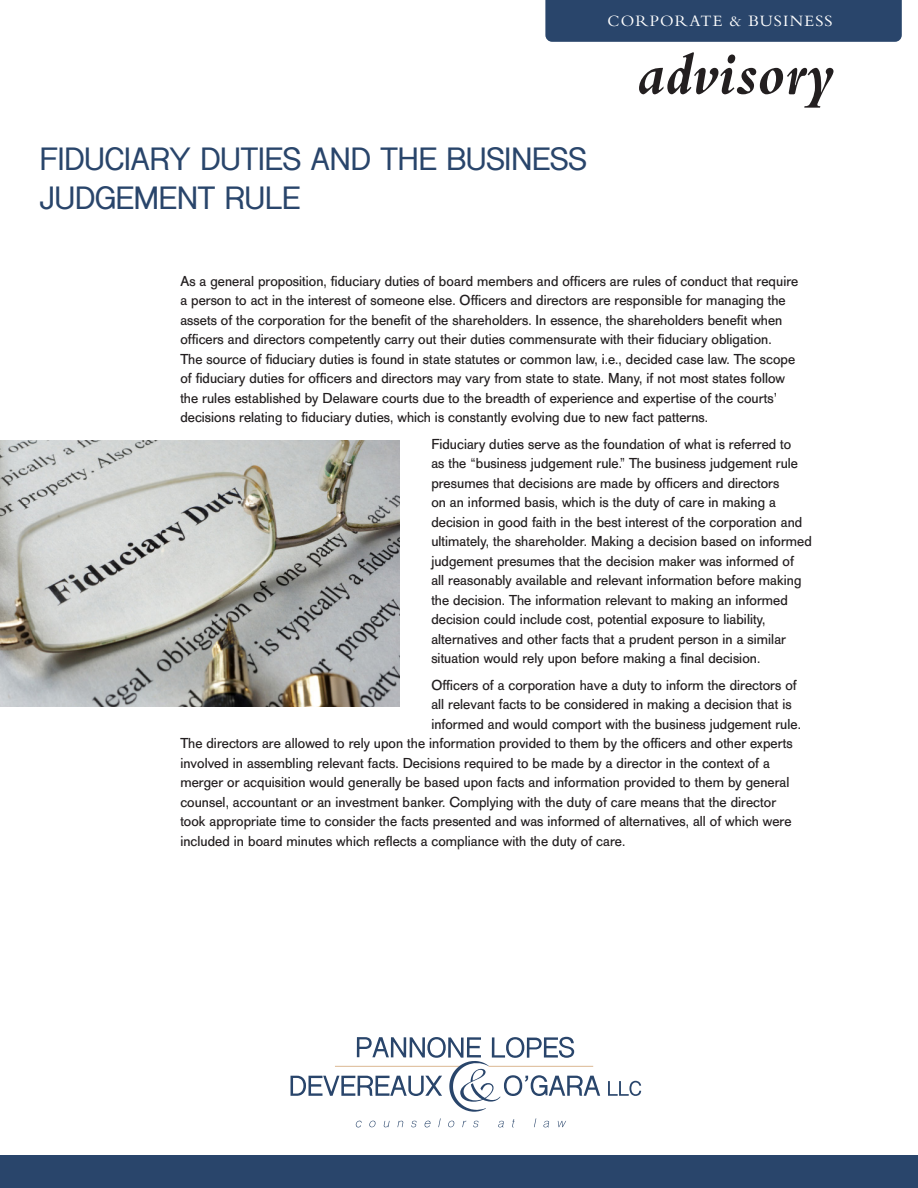
<style>
.page{position:relative;width:918px;height:1188px;background:#fff}
.page>*{position:absolute;margin:0;border:0;box-sizing:border-box;transform-origin:0 0}
.t1{font:italic 700 61.5px "Bembo";color:#231f20}
.t2{font:700 30px/39px "Shree Dev 0714";color:#29456b}
.t3{font:16.5px "Bembo";letter-spacing:.07em;color:#fff}
.t4{font:14.25px/19.5px "AG Old Face";letter-spacing:.005em;color:#231f20}
</style>
<div class="page">
<div style="left:0;top:1156px;width:918px;height:32px;background:#29456b"></div>
<svg style="left:608px;top:1081px;width:33px;height:15px"></svg>
<svg style="left:356px;top:1121px;width:6px;height:6px"></svg>
<svg style="left:369px;top:1121px;width:7px;height:6px"></svg>
<svg style="left:384px;top:1121px;width:6px;height:6px"></svg>
<svg style="left:397px;top:1121px;width:6px;height:6px"></svg>
<svg style="left:411px;top:1121px;width:6px;height:6px"></svg>
<svg style="left:424px;top:1121px;width:7px;height:6px"></svg>
<svg style="left:438px;top:1118px;width:3px;height:9px"></svg>
<svg style="left:448px;top:1121px;width:6px;height:6px"></svg>
<svg style="left:473px;top:1121px;width:6px;height:6px"></svg>
<svg style="left:498px;top:1121px;width:6px;height:6px"></svg>
<svg style="left:512px;top:1119px;width:3px;height:8px"></svg>
<svg style="left:534px;top:1118px;width:2px;height:9px"></svg>
<svg style="left:543px;top:1121px;width:6px;height:6px"></svg>
<svg style="left:558px;top:1121px;width:8px;height:6px"></svg>
<svg style="left:291px;top:1037px;width:309px;height:75px"></svg>
<div style="left:545px;top:0;width:357px;height:42px;background:#29456b"></div>
<img style="left:0;top:441px;width:399px;height:266px">
<p class="t3" style="left:608px;top:11px;width:227px">CORPORATE &amp; BUSINESS</p>
<p class="t2" style="left:40px;top:140px;width:548px">FIDUCIARY DUTIES AND THE BUSINESS<br>JUDGEMENT RULE</p>
<p class="t1" style="left:637px;top:41px;width:199px">advisory</p>
<p class="t4" style="left:180px;top:271px;width:619px">As a general proposition, fiduciary duties of board members and officers are rules of conduct that require a person to act in the interest of someone else. Officers and directors are responsible for managing the assets of the corporation for the benefit of the shareholders. In essence, the shareholders benefit when officers and directors competently carry out their duties commensurate with their fiduciary obligation.<br>The source of fiduciary duties is found in state statutes or common law, i.e., decided case law. The scope of fiduciary duties for officers and directors may vary from state to state. Many, if not most states follow the rules established by Delaware courts due to the breadth of experience and expertise of the courts’ decisions relating to fiduciary duties, which is constantly evolving due to new fact patterns.</p>
<p class="t4" style="left:431px;top:434px;width:382px">Fiduciary duties serve as the foundation of what is referred to<br>as the “business judgement rule.” The business judgement rule presumes that decisions are made by officers and directors<br>on an informed basis, which is the duty of care in making a decision in good faith in the best interest of the corporation and ultimately, the shareholder. Making a decision based on informed judgement presumes that the decision maker was informed of<br>all reasonably available and relevant information before making the decision. The information relevant to making an informed decision could include cost, potential exposure to liability, alternatives and other facts that a prudent person in a similar situation would rely upon before making a final decision.</p>
<p class="t4" style="left:431px;top:675px;width:367px">Officers of a corporation have a duty to inform the directors of</p>
<p class="t4" style="left:431px;top:695px;width:362px">all relevant facts to be considered in making a decision that is</p>
<p class="t4" style="left:431px;top:714px;width:371px">informed and would comport with the business judgement rule.</p>
<p class="t4" style="left:180px;top:734px;width:614px">The directors are allowed to rely upon the information provided to them by the officers and other experts</p>
<p class="t4" style="left:180px;top:753px;width:591px">involved in assembling relevant facts. Decisions required to be made by a director in the context of a</p>
<p class="t4" style="left:180px;top:773px;width:611px">merger or acquisition would generally be based upon facts and information provided to them by general</p>
<p class="t4" style="left:180px;top:792px;width:597px">counsel, accountant or an investment banker. Complying with the duty of care means that the director</p>
<p class="t4" style="left:180px;top:812px;width:613px">took appropriate time to consider the facts presented and was informed of alternatives, all of which were</p>
<p class="t4" style="left:180px;top:831px;width:446px">included in board minutes which reflects a compliance with the duty of care.</p>
</div>
